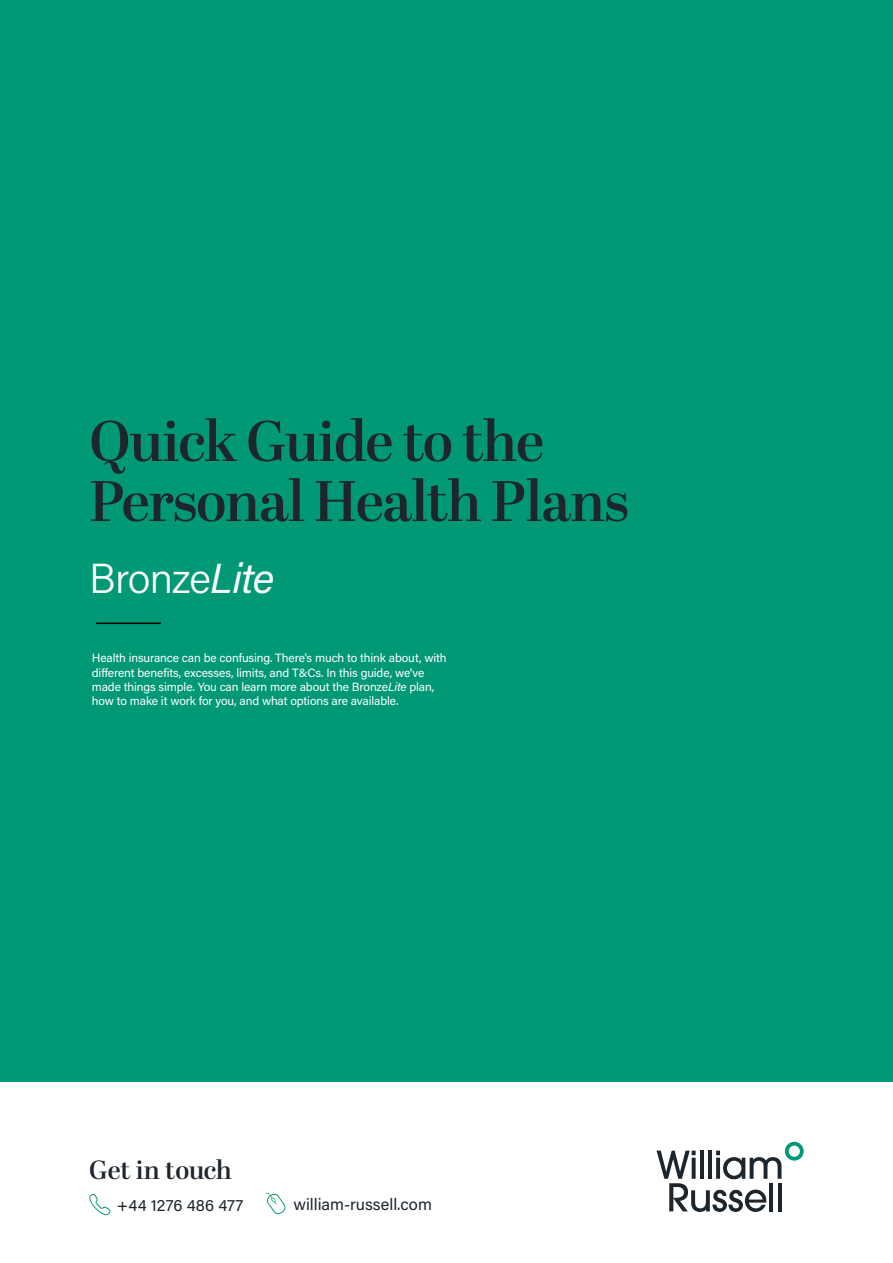
<style>
.page{position:relative;width:893px;height:1263px;background:#fff}
.page>*{position:absolute;margin:0;border:0;box-sizing:border-box;transform-origin:0 0}
.t1{font:600 57px/60px "Abril Display";letter-spacing:-.02em;color:#1d252d}
.t2{font:300 42px "Acumin Pro";letter-spacing:-.025em;color:#fff}
.t3{font:600 26.25px "Abril Display";letter-spacing:-.02em;color:#1d252d}
.t4{font:16.5px "Acumin Pro";color:#1d252d}
.t5{font:12px/14.1px "Acumin Pro";letter-spacing:-.01em;color:#fff}
.s1{font-weight:400;font-style:italic}
.s2{font-family:"Abril Display";font-weight:700;color:#019875}
.s3{font-style:italic}
</style>
<div class="page">
<div style="left:0;top:0;width:893px;height:1081px;background:#019875"></div>
<svg style="left:89px;top:1194px;width:22px;height:21px"></svg>
<svg style="left:266px;top:1192px;width:20px;height:22px"></svg>
<svg style="left:656px;top:1142px;width:148px;height:70px"></svg>
<hr style="left:769px;top:1183px;width:4px;height:28px;background:#1d252d">
<hr style="left:778px;top:1183px;width:3px;height:28px;background:#1d252d">
<hr style="left:96px;top:622px;width:65px;height:2px;background:#000">
<h1 class="t1" style="left:89px;top:414px;width:541px">Quick Guide to the<br>Personal Health Plans</h1>
<h2 class="t2" style="left:89px;top:549px;width:187px">Bronze<span class="s1">Lite</span></h2>
<p class="t5" style="left:92px;top:651px;width:356px;text-indent:-11px"><span class="s2">•</span> Health insurance can be confusing. There's much to think about, with different benefits, excesses, limits, and T&amp;Cs. In this guide, we've made things simple. You can learn more about the Bronze<span class="s3">Lite</span> plan, how to make it work for you, and what options are available.</p>
<h3 class="t3" style="left:89px;top:1151px;width:144px">Get in touch</h3>
<h3 class="t4" style="left:117px;top:1193px;width:128px">+44 1276 486 477</h3>
<h3 class="t4" style="left:293px;top:1192px;width:140px">william-russell.com</h3>
</div>
